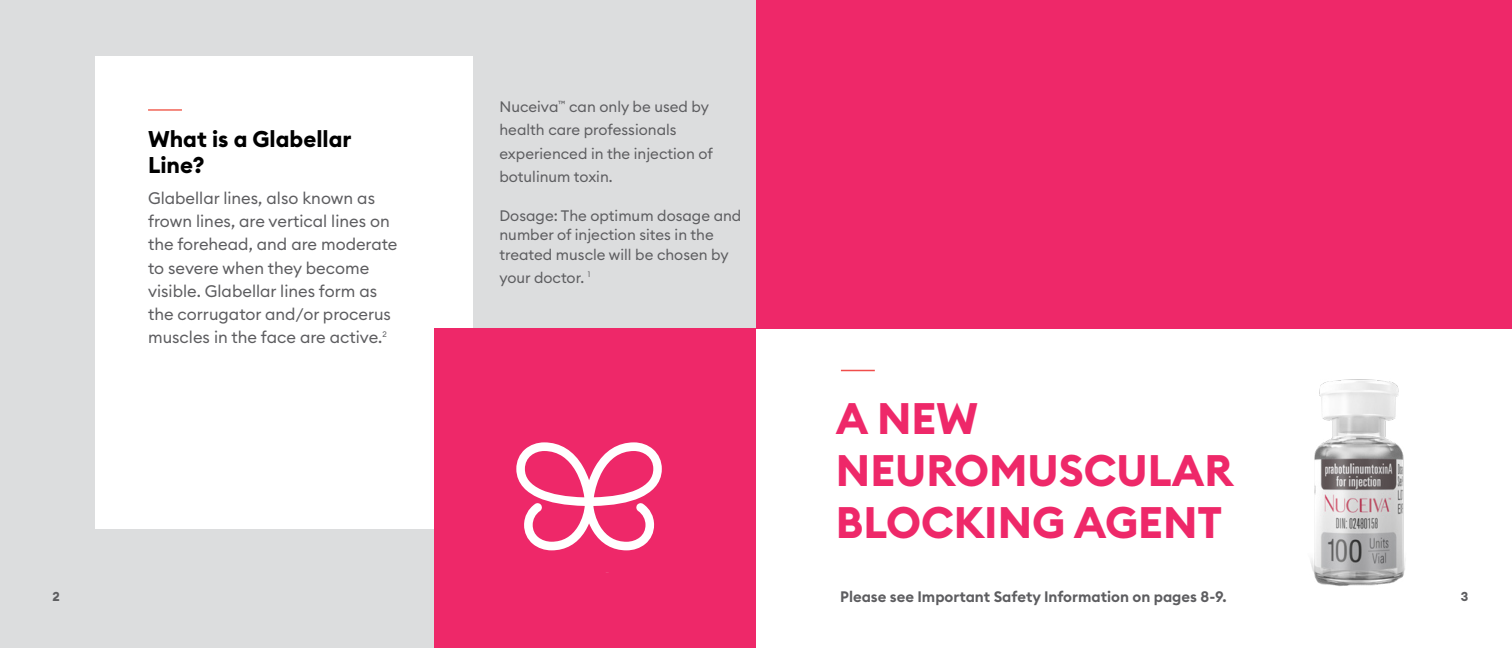
<style>
.page{position:relative;width:1512px;height:648px;background:#fff}
.page>*{position:absolute;margin:0;border:0;box-sizing:border-box;transform-origin:0 0}
.t1{font:700 43.5px/52.2px "Euclid Circular B";color:#ee2869}
.t2{font:700 22.5px/25.5px "Euclid Circular B";color:#000}
.t3{font:16.5px/23.2px "Euclid Circular B";color:#5d5d60}
.t4{font:15px/23.2px "Euclid Circular B";color:#5d5d60}
.t5{font:600 15px "Euclid Circular B";color:#5d5d60}
.t6{font:700 12.75px "Euclid Circular B";color:#5d5d60}
</style>
<div class="page">
<div style="left:0;top:0;width:756px;height:648px;background:#dcddde"></div>
<div style="left:95px;top:56px;width:378px;height:473px;background:#fff"></div>
<hr style="left:148px;top:109px;width:34px;height:2px;background:#f16457">
<hr style="left:841px;top:370px;width:34px;height:1px;background:#f04e4b">
<img style="left:1310px;top:379px;width:95px;height:207px">
<div style="left:434px;top:329px;width:322px;height:319px;background:#ee2869"></div>
<div style="left:756px;top:0;width:756px;height:329px;background:#ee2869"></div>
<svg style="left:516px;top:442px;width:146px;height:108px"></svg>
<h2 class="t2" style="left:148px;top:127px;width:205px">What is a Glabellar<br>Line?</h2>
<p class="t3" style="left:148px;top:186px;width:251px">Glabellar lines, also known as frown lines, are vertical lines on the forehead, and are moderate to severe when they become visible. Glabellar lines form as the corrugator and/or procerus muscles in the face are active.<sup>2</sup></p>
<p class="t4" style="left:499px;top:95px;width:215px">Nuceiva<sup>™</sup> can only be used by health care professionals experienced in the injection of botulinum toxin.</p>
<p class="t4" style="left:499px;top:206px;width:243px;line-height:19.5px">Dosage: The optimum dosage and number of injection sites in the treated muscle will be chosen by</p>
<p class="t4" style="left:499px;top:266px;width:92px">your doctor. <sup>1</sup></p>
<h1 class="t1" style="left:836px;top:393px;width:399px">A NEW<br>NEUROMUSCULAR<br>BLOCKING AGENT</h1>
<p class="t5" style="left:840px;top:587px;width:388px">Please see Important Safety Information on pages 8-9.</p>
<p class="t6" style="left:53px;top:588px;width:9px">2</p>
<p class="t6" style="left:1461px;top:588px;width:9px">3</p>
</div>
